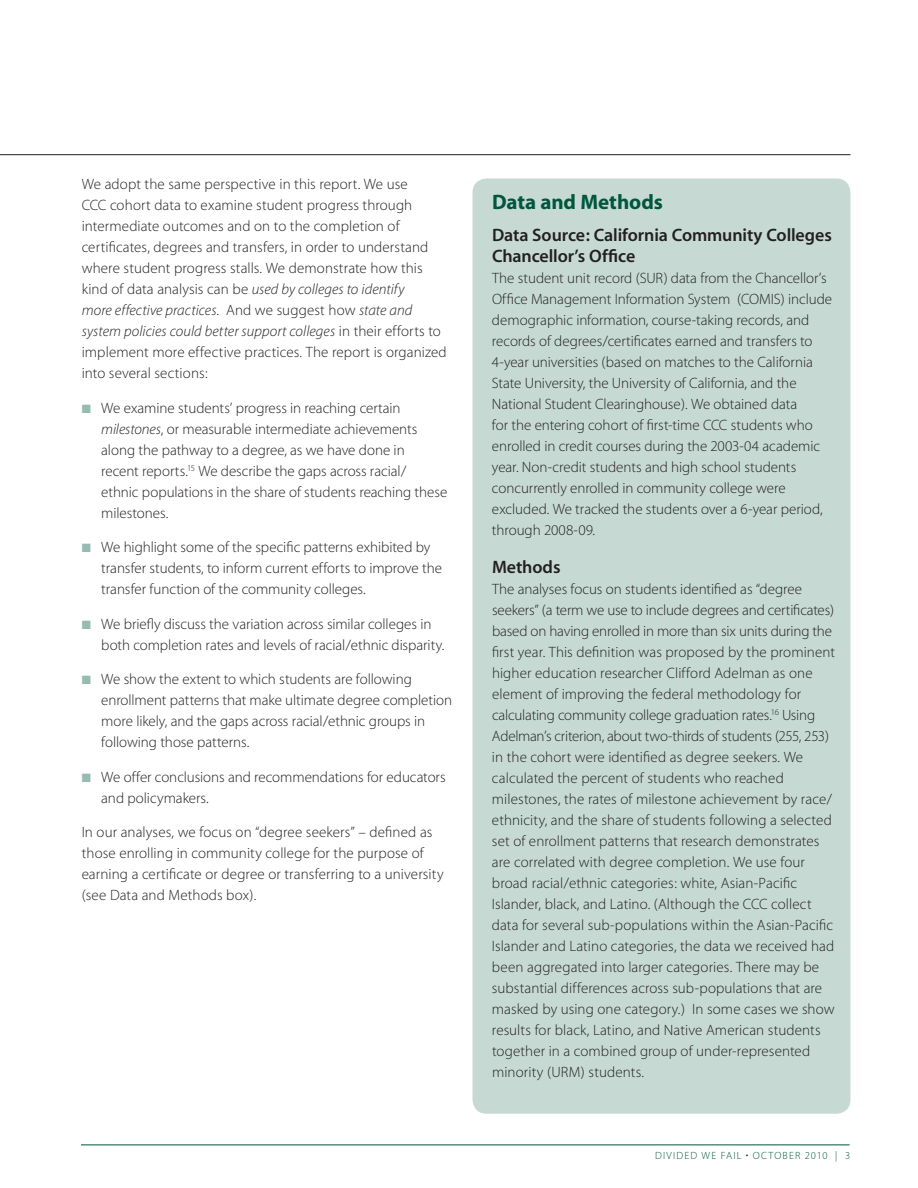
<style>
.page{position:relative;width:918px;height:1188px;background:#fff}
.page>*{position:absolute;margin:0;border:0;box-sizing:border-box;transform-origin:0 0}
.t1{font:700 21px "Myriad Pro";letter-spacing:-.005em;color:#00573c}
.t2{font:18px/21px "Myriad MM 565 600";letter-spacing:-.005em;color:#231f20}
.t3{font:15px/21px "Myriad MM 215 600";letter-spacing:-.005em;color:#231f20}
.t4{font:15px/21px "Myriad MM It 215 600";letter-spacing:.005em;color:#231f20}
.t5{font:10.5px "Myriad MM 215 600";letter-spacing:.105em;color:#00573c}
.s1{font-family:"Myriad MM 215 600"}
.s2{color:#96bbb1}
.s3{font-family:"Myriad MM It 215 600"}
</style>
<div class="page">
<hr style="left:81px;top:1144px;width:769px;height:1px;background:#00573c">
<div style="left:472px;top:178px;width:378px;height:936px;background:#c6dad3;border-radius:14px"></div>
<hr style="left:0;top:154px;width:850px;height:1px;background:#231f20">
<p class="t3" style="left:82px;top:174px;width:348px">We adopt the same perspective in this report. We use CCC cohort data to examine student progress through intermediate outcomes and on to the completion of certificates, degrees and transfers, in order to understand where student progress stalls. We demonstrate how this</p>
<p class="t4" style="left:82px;top:279px;width:361px"><span class="s1">kind of data analysis can be</span> used by colleges to identify<br>more effective practices<span class="s1">. And we suggest how</span> state and system policies could better support colleges <span class="s1">in their efforts to</span></p>
<p class="t3" style="left:82px;top:342px;width:367px">implement more effective practices. The report is organized into several sections:</p>
<p class="t3" style="left:101px;top:398px;width:348px;text-indent:-19px"><span class="s2">■</span> We examine students’ progress in reaching certain <span class="s3">milestones</span>, or measurable intermediate achievements along the pathway to a degree, as we have done in<br>recent reports.<sup>15</sup> We describe the gaps across racial/ ethnic populations in the share of students reaching these milestones.</p>
<p class="t3" style="left:101px;top:537px;width:342px;text-indent:-20px"><span class="s2">■</span> We highlight some of the specific patterns exhibited by transfer students, to inform current efforts to improve the transfer function of the community colleges.</p>
<p class="t3" style="left:101px;top:614px;width:345px;text-indent:-20px"><span class="s2">■</span> We briefly discuss the variation across similar colleges in both completion rates and levels of racial/ethnic disparity.</p>
<p class="t3" style="left:101px;top:669px;width:352px;text-indent:-20px"><span class="s2">■</span> We show the extent to which students are following enrollment patterns that make ultimate degree completion more likely, and the gaps across racial/ethnic groups in following those patterns.</p>
<p class="t3" style="left:101px;top:767px;width:346px;text-indent:-20px"><span class="s2">■</span> We offer conclusions and recommendations for educators and policymakers.</p>
<p class="t3" style="left:82px;top:822px;width:364px">I n our analyses, we focus on “degree seekers” – defined as those enrolling in community college for the purpose of earning a certificate or degree or transferring to a university (see Data and Methods box).</p>
<h1 class="t1" style="left:492px;top:188px;width:172px">Data and Methods</h1>
<p class="t2" style="left:492px;top:225px;width:341px">Data Source: California Community Colleges<br>Chancellor’s Office</p>
<p class="t3" style="left:492px;top:268px;width:342px">The student unit record (SUR) data from the Chancellor’s Office Management I nformation System (COMIS) include demographic information, course-taking records, and records of degrees/certificates earned and transfers to 4-year universities (based on matches to the California State U niversity, the U niversity of California, and the National Student Clearinghouse). We obtained data<br>for the entering cohort of first-time CCC students who enrolled in credit courses during the 2003-04 academic year. Non-credit students and high school students concurrently enrolled in community college were excluded. We tracked the students over a 6-year period, through 2008-09.</p>
<p class="t2" style="left:492px;top:557px;width:70px">Methods</p>
<p class="t3" style="left:492px;top:579px;width:345px">The analyses focus on students identified as “degree seekers” (a term we use to include degrees and certificates) based on having enrolled in more than six units during the first year. This definition was proposed by the prominent higher education researcher Clifford Adelman as one element of improving the federal methodology for calculating community college graduation rates.<sup>16</sup> Using Adelman’s criterion, about two-thirds of students (255, 253) in the cohort were identified as degree seekers. We calculated the percent of students who reached milestones, the rates of milestone achievement by race/ ethnicity, and the share of students following a selected set of enrollment patterns that research demonstrates are correlated with degree completion. We use four broad racial/ethnic categories: white, Asian-Pacific Islander, black, and Latino. (Although the CCC collect data for several sub-populations within the Asian-Pacific Islander and Latino categories, the data we received had been aggregated into larger categories. There may be substantial differences across sub-populations that are masked by using one category.) I n some cases we show results for black, Latino, and Native American students together in a combined group of under-represented minority (URM</p>
<p class="t3" style="left:581px;top:1062px;width:65px">) students.</p>
<p class="t5" style="left:655px;top:1151px;width:197px">Divided We Fail • October 2010 | 3</p>
</div>
